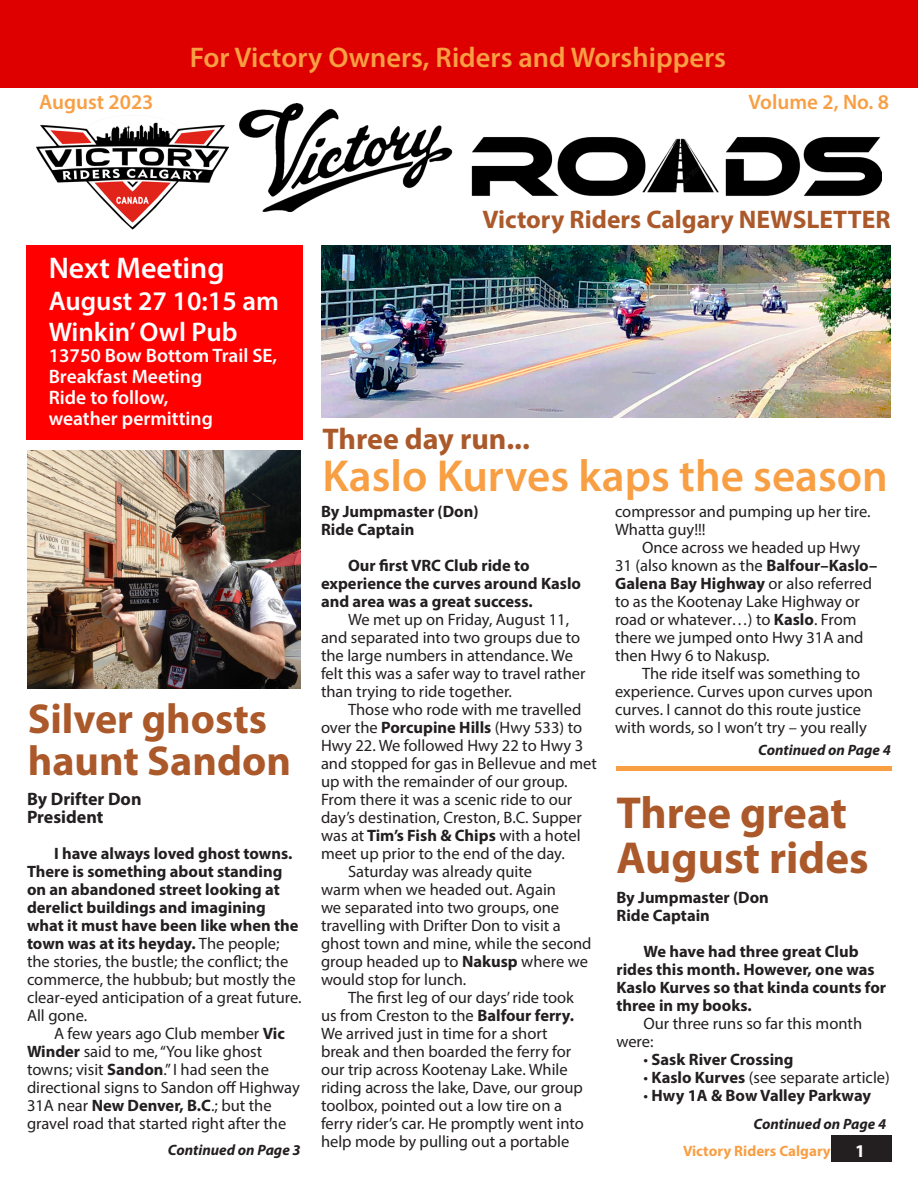
<style>
.page{position:relative;width:918px;height:1188px;background:#fff}
.page>*{position:absolute;margin:0;border:0;box-sizing:border-box;transform-origin:0 0}
.Head_1{font:600 45px "Myriad Pro";color:#f89f44}
.Head_2{font:700 45px "Myriad Pro";color:#ab592a}
.Head_2-2{font:700 42px "Myriad Pro";color:#ab592a}
.Head_2-3{font:700 30px "Myriad Pro";color:#ab592a}
.Head_2_reverse{font:600 30px "Myriad Pro";color:#fff}
.News_title_flash{font:600 28.5px "Myriad Pro";color:#f89f44}
.Head_2_reverse-2{font:600 27px "Myriad Pro";color:#fff}
.Head_2-4{font:700 25.5px "Myriad Pro";color:#ab592a}
.t1{font:600 21px "Myriad Pro";color:#f89f44}
.Head_2_reverse-3{font:600 19.5px/21px "Myriad Pro";color:#fff}
.t2{font:700 18px/18px "Myriad Pro";color:#231f20}
.t3{font:700 18px "Myriad Pro";color:#fff}
.t4{font:16.5px/18px "Myriad Pro";color:#231f20}
.t5{font:700 16.5px/18px "Myriad Pro";color:#231f20}
.Body{font:italic 700 15px "Myriad Pro";color:#231f20}
.t6{font:700 15px "Myriad Pro";color:#f89f44}
.s1{font-weight:400}
.s2{font-weight:700}
</style>
<div class="page">
<div style="left:27px;top:245px;width:276px;height:195px;background:#f00"></div>
<div style="left:0;top:0;width:918px;height:87px;background:#de0000"></div>
<div style="left:832px;top:1135px;width:60px;height:27px;background:#231f20"></div>
<img style="left:37px;top:122px;width:192px;height:107px">
<img style="left:239px;top:104px;width:643px;height:108px">
<img style="left:321px;top:245px;width:570px;height:173px">
<img style="left:27px;top:450px;width:274px;height:238px">
<hr style="left:616px;top:766px;width:276px;height:4px;background:#f89f44">
<p class="t1" style="left:39px;top:89px;width:116px">August 2023</p>
<p class="News_title_flash" style="left:190px;top:39px;width:538px">For Victory Owners, Riders and Worshippers</p>
<p class="t1" style="left:748px;top:89px;width:142px">Volume 2, No. 8</p>
<p class="Head_2-4" style="left:483px;top:203px;width:409px">Victory Riders Calgary NEWSLETTER</p>
<p class="Head_2_reverse" style="left:49px;top:249px;width:177px">Next Meeting</p>
<p class="Head_2_reverse-2" style="left:49px;top:283px;width:232px">August 27 10:15 am</p>
<p class="Head_2_reverse-2" style="left:49px;top:315px;width:190px">Winkin’ Owl Pub</p>
<p class="Head_2_reverse-3" style="left:49px;top:345px;width:230px">13750 Bow Bottom Trail SE,<br>Breakfast Meeting<br>Ride to follow,<br>weather permitting</p>
<p class="Head_2-2" style="left:28px;top:691px;width:241px">Silver ghosts</p>
<p class="Head_2-2" style="left:28px;top:733px;width:265px">haunt Sandon</p>
<p class="t2" style="left:27px;top:789px;width:116px">By Drifter Don<br>President</p>
<p class="t5" style="left:27px;top:844px;width:276px;text-indent:27px">I have always loved ghost towns.<br>There is something about standing on an abandoned street looking at derelict buildings and imagining what it must have been like when the town was at its heyday. <span class="s1">The people; the stories, the bustle; the conflict; the commerce, the hubbub; but mostly the clear-eyed anticipation of a great future.<br>All gone.</span></p>
<p class="t4" style="left:27px;top:1024px;width:274px;text-indent:27px">A few years ago Club member <span class="s2">Vic Winder</span> said to me, “You like ghost towns; visit <span class="s2">Sandon</span>.” I had seen the directional signs to Sandon off Highway 31A near <span class="s2">New Denver, B.C</span>.; but the gravel road that started right after the</p>
<p class="Body" style="left:168px;top:1140px;width:134px">Continued on Page 3</p>
<p class="Head_2-3" style="left:322px;top:419px;width:209px">Three day run...</p>
<p class="Head_1" style="left:322px;top:447px;width:567px">Kaslo Kurves kaps the season</p>
<p class="t5" style="left:321px;top:502px;width:159px">By Jumpmaster (Don)</p>
<p class="t5" style="left:321px;top:520px;width:95px">Ride Captain</p>
<p class="t5" style="left:321px;top:556px;width:262px;text-indent:27px">Our first VRC Club ride to experience the curves around Kaslo and area was a great success.</p>
<p class="t4" style="left:321px;top:611px;width:266px;text-indent:27px">We met up on Friday, August 11, and separated into two groups due to the large numbers in attendance. We felt this was a safer way to travel rather than trying to ride together.</p>
<p class="t4" style="left:321px;top:701px;width:278px;text-indent:27px">Those who rode with me travelled over the <span class="s2">Porcupine Hills</span> (Hwy 533) to Hwy 22. We followed Hwy 22 to Hwy 3 and stopped for gas in Bellevue and met up with the remainder of our group.<br>From there it was a scenic ride to our day’s destination, Creston, B.C. Supper was at <span class="s2">Tim’s Fish &amp; Chips</span> with a hotel meet up prior to the end of the day.</p>
<p class="t4" style="left:321px;top:863px;width:272px;text-indent:27px">Saturday was already quite<br>warm when we headed out. Again<br>we separated into two groups, one travelling with Drifter Don to visit a ghost town and mine, while the second group headed up to <span class="s2">Nakusp</span> where we would stop for lunch.</p>
<p class="t4" style="left:321px;top:989px;width:264px;text-indent:27px">The first leg of our days’ ride took us from Creston to the <span class="s2">Balfour ferry.<br></span>We arrived just in time for a short break and then boarded the ferry for our trip across Kootenay Lake. While riding across the lake, Dave, our group toolbox, pointed out a low tire on a ferry rider’s car. He promptly went into help mode by pulling out a portable</p>
<p class="t4" style="left:615px;top:503px;width:257px">compressor and pumping up her tire.<br>Whatta guy!!!</p>
<p class="t4" style="left:615px;top:539px;width:264px;text-indent:27px">Once across we headed up Hwy<br>31 (also known as the <span class="s2">Balfour–Kaslo–<br>Galena Bay Highway</span> or also referred to as the Kootenay Lake Highway or road or whatever…) to <span class="s2">Kaslo</span>. From there we jumped onto Hwy 31A and then Hwy 6 to Nakusp.</p>
<p class="t4" style="left:615px;top:665px;width:260px;text-indent:27px">The ride itself was something to experience. Curves upon curves upon curves. I cannot do this route justice with words, so I won’t try – you really</p>
<p class="Body" style="left:758px;top:740px;width:134px">Continued on Page 4</p>
<p class="Head_2" style="left:616px;top:783px;width:232px">Three great</p>
<p class="Head_2" style="left:616px;top:828px;width:254px">August rides</p>
<p class="t5" style="left:616px;top:888px;width:154px">By Jumpmaster (Don</p>
<p class="t5" style="left:616px;top:906px;width:95px">Ride Captain</p>
<p class="t5" style="left:616px;top:942px;width:271px;text-indent:27px">We have had three great Club rides this month. However, one was<br>Kaslo Kurves so that kinda counts for three in my books.</p>
<p class="t4" style="left:616px;top:1015px;width:247px;text-indent:27px">Our three runs so far this month were:</p>
<p class="t5" style="left:643px;top:1050px;width:152px"><span class="s1">•</span> Sask River Crossing</p>
<p class="t4" style="left:643px;top:1069px;width:248px">• <span class="s2">Kaslo Kurves</span> (see separate article)</p>
<p class="t5" style="left:643px;top:1086px;width:229px"><span class="s1">•</span> Hwy 1A &amp; Bow Valley Parkway</p>
<p class="Body" style="left:753px;top:1114px;width:134px">Continued on Page 4</p>
<p class="t6" style="left:683px;top:1141px;width:149px">Victory Riders Calgary</p>
<p class="t3" style="left:855px;top:1139px;width:11px">1</p>
</div>
